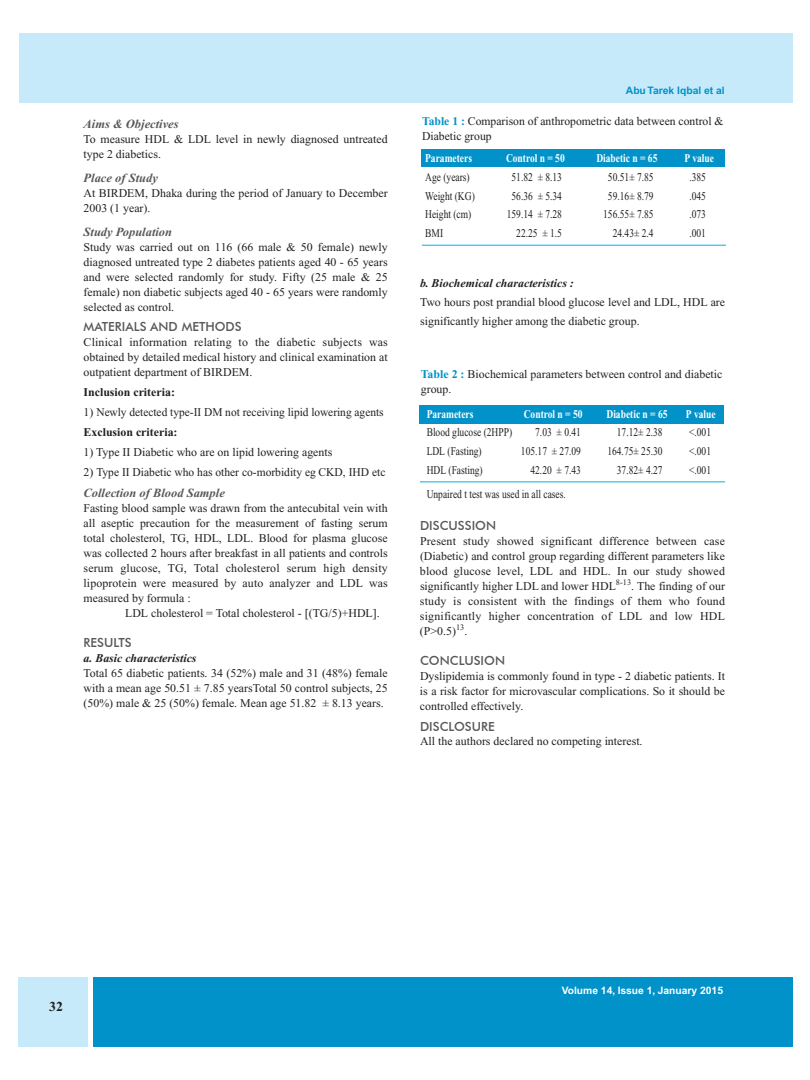
<style>
.page{position:relative;width:810px;height:1080px;background:#fff}
.page>*{position:absolute;margin:0;border:0;box-sizing:border-box;transform-origin:0 0}
.t1{font:700 13.75px "Times New Roman";color:#231f20}
.t2{font:italic 700 12.5px "Times New Roman";color:#57585a}
.t3{font:500 12.5px "Futura BT";color:#57585a}
.t4{font:11.88px/15px "Times New Roman";color:#231f20;text-align:justify}
.t5{font:11.88px "Times New Roman";color:#231f20;scale:.8 1}
.t6{font:700 11.88px "Times New Roman";color:#fff;scale:.8 1}
.t7{font:italic 700 11.88px "Times New Roman";color:#231f20}
.t8{font:700 11.88px "Times New Roman";color:#231f20}
.t9{font:700 10.25px "Helvetica";color:#fff}
.t10{font:700 10.25px "Helvetica";color:#0092c8}
.s1{font-weight:700;color:#0092c8}
</style>
<div class="page">
<div style="left:419px;top:405px;width:304px;height:19px;background:#0092c8"></div>
<div style="left:94px;top:977px;width:699px;height:70px;background:#0092c8"></div>
<div style="left:19px;top:977px;width:69px;height:70px;background:#c6eafa"></div>
<div style="left:19px;top:34px;width:774px;height:69px;background:#c6eafa"></div>
<hr style="left:420px;top:482px;width:305px;height:1px;background:#00aeef">
<div style="left:421px;top:149px;width:303px;height:17px;background:#0092c8"></div>
<hr style="left:422px;top:245px;width:304px;height:1px;background:#00aeef">
<p class="t2" style="left:84px;top:117px;width:96px">Aims &amp; Objectives</p>
<p class="t4" style="left:84px;top:132px;width:306px">To measure HDL &amp; LDL level in newly diagnosed untreated type 2 diabetics.</p>
<p class="t2" style="left:84px;top:171px;width:76px">Place of Study</p>
<p class="t4" style="left:84px;top:186px;width:306px">At BIRDEM, Dhaka during the period of January to December<br>2003 (1 year).</p>
<p class="t2" style="left:84px;top:225px;width:90px">Study Population</p>
<p class="t4" style="left:84px;top:239px;width:306px">Study was carried out on 116 (66 male &amp; 50 female) newly diagnosed untreated type 2 diabetes patients aged 40 - 65 years and were selected randomly for study. Fifty (25 male &amp; 25 female) non diabetic subjects aged 40 - 65 years were randomly selected as control.</p>
<p class="t3" style="left:84px;top:319px;width:160px">MATERIALS AND METHODS</p>
<p class="t4" style="left:84px;top:334px;width:306px">Clinical information relating to the diabetic subjects was obtained by detailed medical history and clinical examination at outpatient department of BIRDEM.</p>
<p class="t8" style="left:84px;top:385px;width:93px">Inclusion criteria:</p>
<p class="t4" style="left:84px;top:404px;width:302px">1) Newly detected type-II DM not receiving lipid lowering agents</p>
<p class="t8" style="left:84px;top:425px;width:96px">Exclusion criteria:</p>
<p class="t4" style="left:84px;top:444px;width:250px">1) Type II Diabetic who are on lipid lowering agents</p>
<p class="t4" style="left:84px;top:464px;width:303px">2) Type II Diabetic who has other co-morbidity eg CKD, IHD etc</p>
<p class="t2" style="left:84px;top:486px;width:143px">Collection of Blood Sample</p>
<p class="t4" style="left:84px;top:501px;width:306px">Fasting blood sample was drawn from the antecubital vein with all aseptic precaution for the measurement of fasting serum total cholesterol, TG, HDL, LDL. Blood for plasma glucose was collected 2 hours after breakfast in all patients and controls serum glucose, TG, Total cholesterol serum high density lipoprotein were measured by auto analyzer and LDL was measured by formula :</p>
<p class="t4" style="left:125px;top:606px;width:256px">LDL cholesterol = Total cholesterol - [(TG/5)+HDL].</p>
<p class="t3" style="left:84px;top:635px;width:50px">RESULTS</p>
<p class="t7" style="left:84px;top:652px;width:115px">a. Basic characteristics</p>
<p class="t4" style="left:84px;top:666px;width:306px">Total 65 diabetic patients. 34 (52%) male and 31 (48%) female with a mean age 50.51 ± 7.85 yearsTotal 50 control subjects, 25 (50%) male &amp; 25 (50%) female. Mean age 51.82 ± 8.13 years.</p>
<p class="t10" style="left:626px;top:84px;width:100px">Abu Tarek Iqbal et al</p>
<p class="t4" style="left:422px;top:114px;width:303px"><span class="s1">Table 1 :</span> Comparison of anthropometric data between control &amp;<br>Diabetic group</p>
<p class="t6" style="left:425px;top:151px;width:60px">Parameters</p>
<p class="t6" style="left:506px;top:151px;width:75px">Control n = 50</p>
<p class="t6" style="left:596px;top:151px;width:78px">Diabetic n = 65</p>
<p class="t6" style="left:684px;top:151px;width:39px">P value</p>
<p class="t5" style="left:425px;top:170px;width:57px">Age (years)</p>
<p class="t5" style="left:512px;top:170px;width:65px">51.82 ± 8.13</p>
<p class="t5" style="left:608px;top:170px;width:59px">50.51± 7.85</p>
<p class="t5" style="left:689px;top:170px;width:22px">.385</p>
<p class="t5" style="left:425px;top:189px;width:64px">Weight (KG)</p>
<p class="t5" style="left:512px;top:189px;width:65px">56.36 ± 5.34</p>
<p class="t5" style="left:608px;top:189px;width:59px">59.16± 8.79</p>
<p class="t5" style="left:689px;top:189px;width:22px">.045</p>
<p class="t5" style="left:425px;top:208px;width:59px">Height (cm)</p>
<p class="t5" style="left:507px;top:208px;width:71px">159.14 ± 7.28</p>
<p class="t5" style="left:603px;top:208px;width:65px">156.55± 7.85</p>
<p class="t5" style="left:689px;top:208px;width:22px">.073</p>
<p class="t5" style="left:425px;top:227px;width:24px">BMI</p>
<p class="t5" style="left:516px;top:227px;width:59px">22.25 ± 1.5</p>
<p class="t5" style="left:613px;top:227px;width:53px">24.43± 2.4</p>
<p class="t5" style="left:689px;top:227px;width:22px">.001</p>
<p class="t7" style="left:420px;top:277px;width:155px">b. Biochemical characteristics :</p>
<p class="t4" style="left:420px;top:293px;width:306px;line-height:18.8px">Two hours post prandial blood glucose level and LDL, HDL are significantly higher among the diabetic group.</p>
<p class="t4" style="left:421px;top:366px;width:303px"><span class="s1">Table 2 :</span> Biochemical parameters between control and diabetic group.</p>
<p class="t6" style="left:427px;top:407px;width:60px">Parameters</p>
<p class="t6" style="left:524px;top:407px;width:75px">Control n = 50</p>
<p class="t6" style="left:606px;top:407px;width:78px">Diabetic n = 65</p>
<p class="t6" style="left:686px;top:407px;width:39px">P value</p>
<p class="t5" style="left:427px;top:426px;width:108px">Blood glucose (2HPP)</p>
<p class="t5" style="left:535px;top:426px;width:59px">7.03 ± 0.41</p>
<p class="t5" style="left:617px;top:426px;width:59px">17.12± 2.38</p>
<p class="t5" style="left:689px;top:426px;width:29px">&lt;.001</p>
<p class="t5" style="left:427px;top:445px;width:70px">LDL (Fasting)</p>
<p class="t5" style="left:521px;top:445px;width:76px">105.17 ± 27.09</p>
<p class="t5" style="left:607px;top:445px;width:71px">164.75± 25.30</p>
<p class="t5" style="left:689px;top:445px;width:29px">&lt;.001</p>
<p class="t5" style="left:427px;top:464px;width:72px">HDL (Fasting)</p>
<p class="t5" style="left:530px;top:464px;width:65px">42.20 ± 7.43</p>
<p class="t5" style="left:617px;top:464px;width:59px">37.82± 4.27</p>
<p class="t5" style="left:689px;top:464px;width:29px">&lt;.001</p>
<p class="t5" style="left:427px;top:487px;width:176px">Unpaired t test was used in all cases.</p>
<p class="t3" style="left:420px;top:518px;width:78px">DISCUSSION</p>
<p class="t4" style="left:420px;top:534px;width:307px">Present study showed significant difference between case (Diabetic) and control group regarding different parameters like blood glucose level, LDL and HDL. In our study showed significantly higher LDL and lower HDL<sup>8-13</sup>. The finding of our study is consistent with the findings of them who found significantly higher concentration of LDL and low HDL (P&gt;0.5)<sup>13</sup>.</p>
<p class="t3" style="left:420px;top:653px;width:87px">CONCLUSION</p>
<p class="t4" style="left:420px;top:669px;width:307px">Dyslipidemia is commonly found in type - 2 diabetic patients. It is a risk factor for microvascular complications. So it should be controlled effectively.</p>
<p class="t3" style="left:420px;top:719px;width:76px">DISCLOSURE</p>
<p class="t4" style="left:420px;top:734px;width:224px">All the authors declared no competing interest.</p>
<p class="t1" style="left:49px;top:999px;width:15px">32</p>
<p class="t9" style="left:562px;top:985px;width:163px">Volume 14, Issue 1, January 2015</p>
</div>
